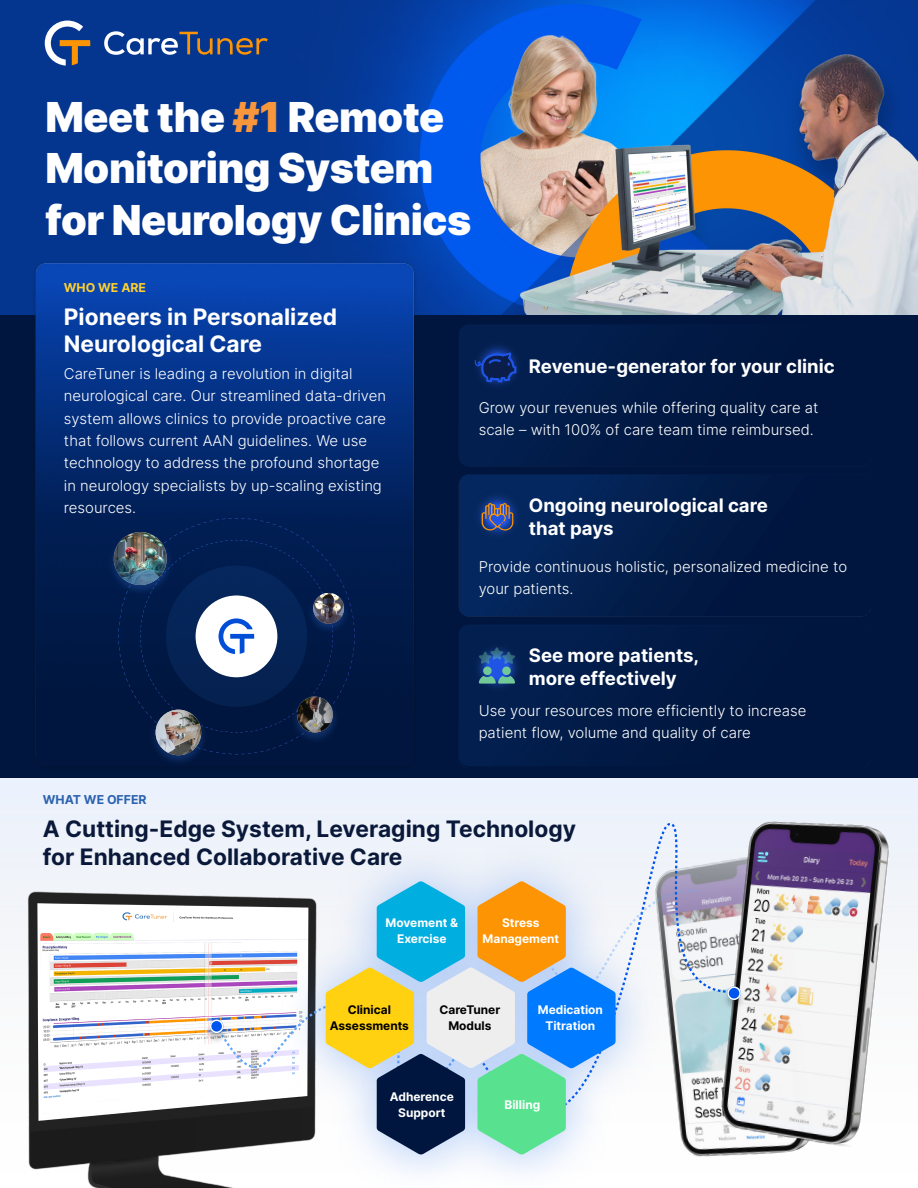
<style>
.page{position:relative;width:918px;height:1188px;background:#fff}
.page>*{position:absolute;margin:0;border:0;box-sizing:border-box;transform-origin:0 0}
.t1{font:900 41.25px/51.3px "Inter";letter-spacing:-.01em;color:#fff}
.t2{font:700 22.65px/28.5px "Inter";color:#0a193a}
.t3{font:700 22.65px/27px "Inter";color:#fff}
.t4{font:700 18.6px/22.5px "Inter";color:#fff}
.t5{font:300 14.85px/22.4px "Inter";color:#fff}
.t6{font:700 12.3px "Inter";color:#2c62ae}
.t7{font:700 12.3px "Inter";color:#ffd02e}
.t8{font:700 11.85px/15.9px "Inter";color:#fff;text-align:center}
.t9{font:700 11.85px/15.9px "Inter";color:#000;text-align:center}
.s1{color:#f8963b}
</style>
<div class="page">
<img style="left:0;top:0;width:918px;height:316px">
<div style="left:0;top:316px;width:918px;height:463px;background:#00163e"></div>
<img style="left:28px;top:258px;width:391px;height:497px">
<div style="left:0;top:779px;width:918px;height:409px;background:linear-gradient(to bottom,#ecf1fa,#fffdfb)"></div>
<img style="left:705px;top:809px;width:191px;height:347px">
<img style="left:17px;top:887px;width:261px;height:301px">
<svg style="left:472px;top:823px;width:263px;height:291px;fill:#edf2f4"></svg>
<img style="left:278px;top:835px;width:385px;height:353px">
<img style="left:204px;top:1020px;width:6px;height:25px">
<svg style="left:210px;top:881px;width:489px;height:274px"></svg>
<img style="left:721px;top:986px;width:26px;height:26px">
<svg style="left:727px;top:986px;width:14px;height:14px"></svg>
<svg style="left:104px;top:31px;width:164px;height:24px;background:#485e8c"></svg>
<svg style="left:45px;top:21px;width:45px;height:45px"></svg>
<div style="left:150px;top:518px;width:173px;height:51px;background:#011d51"></div>
<div style="left:166px;top:566px;width:141px;height:141px;background:#052457;border-radius:50%"></div>
<div style="left:196px;top:595px;width:81px;height:82px;background:#fff;border-radius:50%"></div>
<svg style="left:219px;top:618px;width:35px;height:36px"></svg>
<img style="left:148px;top:707px;width:60px;height:55px">
<img style="left:156px;top:710px;width:45px;height:45px;border-radius:23px">
<img style="left:306px;top:590px;width:45px;height:45px">
<img style="left:313px;top:593px;width:31px;height:31px;border-radius:15px">
<img style="left:107px;top:529px;width:67px;height:68px">
<img style="left:114px;top:532px;width:53px;height:53px;border-radius:27px">
<img style="left:290px;top:694px;width:50px;height:50px">
<img style="left:297px;top:697px;width:36px;height:35px;border-radius:18px">
<div style="left:459px;top:325px;width:194px;height:141px;background:#021d4c"></div>
<svg style="left:467px;top:335px;width:60px;height:60px;background:#032154"></svg>
<svg style="left:475px;top:352px;width:41px;height:30px"></svg>
<svg style="left:459px;top:474px;width:412px;height:143px"></svg>
<svg style="left:467px;top:485px;width:60px;height:60px;background:#062963"></svg>
<svg style="left:482px;top:503px;width:31px;height:28px"></svg>
<div style="left:459px;top:625px;width:202px;height:141px;background:#021d4b"></div>
<svg style="left:467px;top:638px;width:60px;height:59px"></svg>
<svg style="left:479px;top:647px;width:36px;height:37px"></svg>
<h1 class="t1" style="left:46px;top:90px;width:427px">Meet the <span class="s1">#1</span> Remote<br>Monitoring System for Neurology Clinics</h1>
<p class="t7" style="left:64px;top:279px;width:84px">WHO WE ARE</p>
<h2 class="t3" style="left:64px;top:303px;width:275px">Pioneers in Personalized<br>Neurological Care</h2>
<p class="t5" style="left:64px;top:362px;width:324px">CareTuner is leading a revolution in digital neurological care. Our streamlined data-driven system allows clinics to provide proactive care that follows current AAN guidelines. We use technology to address the profound shortage in neurology specialists by up-scaling existing resources.</p>
<p class="t4" style="left:529px;top:354px;width:307px">Revenue-generator for your clinic</p>
<p class="t5" style="left:479px;top:396px;width:341px">Grow your revenues while offering quality care at scale – with 100% of care team time reimbursed.</p>
<p class="t4" style="left:529px;top:494px;width:241px">Ongoing neurological care that pays</p>
<p class="t5" style="left:479px;top:555px;width:370px">Provide continuous holistic, personalized medicine to your patients.</p>
<p class="t4" style="left:529px;top:644px;width:172px">See more patients, more effectively</p>
<p class="t5" style="left:479px;top:699px;width:329px">Use your resources more efficiently to increase patient flow, volume and quality of care</p>
<p class="t6" style="left:43px;top:790px;width:105px">WHAT WE OFFER</p>
<h2 class="t2" style="left:43px;top:814px;width:535px">A Cutting-Edge System, Leveraging Technology for Enhanced Collaborative Care</h2>
<p class="t8" style="left:386px;top:915px;width:74px">Movement &amp;<br>Exercise</p>
<p class="t8" style="left:483px;top:915px;width:78px">Stress<br>Management</p>
<p class="t9" style="left:330px;top:1002px;width:81px">Clinical<br>Assessments</p>
<p class="t9" style="left:440px;top:1002px;width:62px">CareTuner<br>Moduls</p>
<p class="t8" style="left:538px;top:1002px;width:67px">Medication<br>Titration</p>
<p class="t8" style="left:390px;top:1089px;width:65px">Adherence<br>Support</p>
<p class="t8" style="left:505px;top:1096px;width:37px">Billing</p>
</div>
